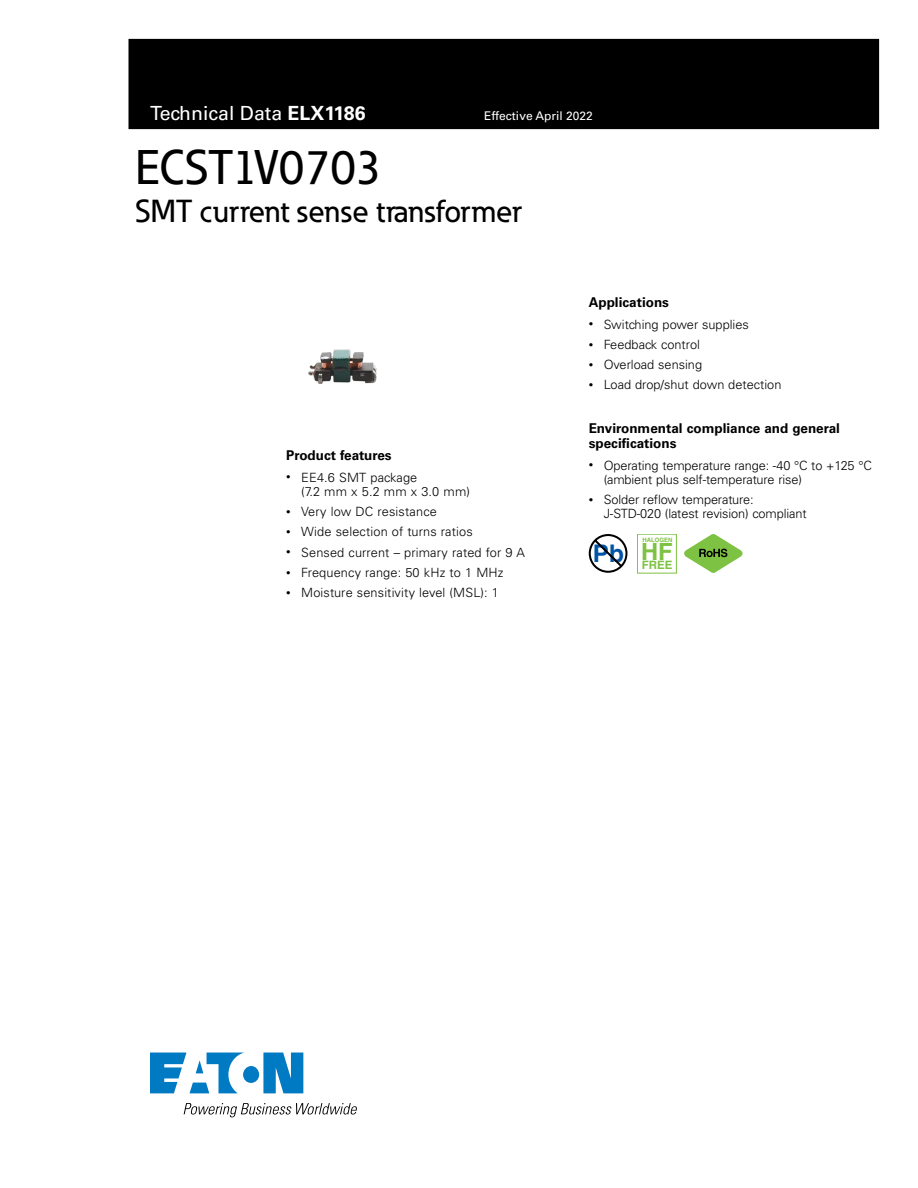
<style>
.page{position:relative;width:918px;height:1188px;background:#fff}
.page>*{position:absolute;margin:0;border:0;box-sizing:border-box;transform-origin:0 0}
._00_Product{font:500 48px "Eaton";letter-spacing:-.01em;color:#000}
._00_Product-2{font:500 31.5px "Eaton";letter-spacing:.005em;color:#000}
.t1{font:700 24.3px "Helvetica";color:#0054a6}
.t2{font:700 23.7px "Helvetica";color:#7dc242}
.t3{font:19.5px "Univers LT Std";color:#fff}
._01_Head2{font:700 13.5px/15px "Univers LT Std";color:#000}
.t4{font:300 12.75px/14.2px "Univers LT Std";color:#000}
.t5{font:12px "Univers LT Std";color:#fff}
.t6{font:700 11.55px "Helvetica";color:#7dc242}
.t7{font:700 6px "Helvetica";color:#7dc242}
.s1{font-weight:700}
.s2{font-family:"Univers";font-size:9px}
</style>
<div class="page">
<div style="left:129px;top:39px;width:750px;height:90px;background:#000"></div>
<svg style="left:150px;top:1053px;width:153px;height:40px"></svg>
<svg style="left:184px;top:1103px;width:173px;height:14px"></svg>
<svg style="left:589px;top:534px;width:38px;height:39px"></svg>
<div style="left:637px;top:534px;width:40px;height:39px;border:1px solid #7dc242"></div>
<svg style="left:684px;top:534px;width:59px;height:39px"></svg>
<img style="left:308px;top:349px;width:69px;height:35px">
<h3 class="t3" style="left:150px;top:102px;width:217px">Technical Data <span class="s1">ELX1186</span></h3>
<p class="t5" style="left:484px;top:109px;width:110px">Effective April 2022</p>
<p class="_00_Product" style="left:135px;top:138px;width:249px">ECST1V0703</p>
<p class="_00_Product-2" style="left:135px;top:191px;width:388px">SMT current sense transformer</p>
<p class="_01_Head2" style="left:286px;top:448px;width:107px">Product features</p>
<p class="t4" style="left:301px;top:470px;width:170px;text-indent:-15px"><span class="s2">•</span> EE4.6 SMT package<br>(7.2 mm x 5.2 mm x 3.0 mm)</p>
<p class="t4" style="left:286px;top:504px;width:152px"><span class="s2">•</span> Very low DC resistance</p>
<p class="t4" style="left:286px;top:525px;width:188px"><span class="s2">•</span> Wide selection of turns ratios</p>
<p class="t4" style="left:286px;top:545px;width:240px"><span class="s2">•</span> Sensed current – primary rated for 9 A</p>
<p class="t4" style="left:286px;top:565px;width:219px"><span class="s2">•</span> Frequency range: 50 kHz to 1 MHz</p>
<p class="t4" style="left:286px;top:585px;width:214px"><span class="s2">•</span> Moisture sensitivity level (MSL): 1</p>
<p class="_01_Head2" style="left:589px;top:295px;width:82px">Applications</p>
<p class="t4" style="left:589px;top:317px;width:162px"><span class="s2">•</span> Switching power supplies</p>
<p class="t4" style="left:589px;top:337px;width:113px"><span class="s2">•</span> Feedback control</p>
<p class="t4" style="left:589px;top:357px;width:115px"><span class="s2">•</span> Overload sensing</p>
<p class="t4" style="left:589px;top:378px;width:194px"><span class="s2">•</span> Load drop/shut down detection</p>
<p class="_01_Head2" style="left:589px;top:421px;width:253px">Environmental compliance and general specifications</p>
<p class="t4" style="left:604px;top:458px;width:270px;text-indent:-15px"><span class="s2">•</span> Operating temperature range: -40 °C to +125 °C (ambient plus self-temperature rise)</p>
<p class="t4" style="left:604px;top:492px;width:204px;text-indent:-15px"><span class="s2">•</span> Solder reflow temperature:<br>J-STD-020 (latest revision) compliant</p>
<p class="t1" style="left:593px;top:538px;width:33px">Pb</p>
<p class="t7" style="left:642px;top:537px;width:32px">HALOGEN</p>
<p class="t2" style="left:641px;top:537px;width:33px">HF</p>
<p class="t6" style="left:642px;top:558px;width:32px">FREE</p>
</div>
